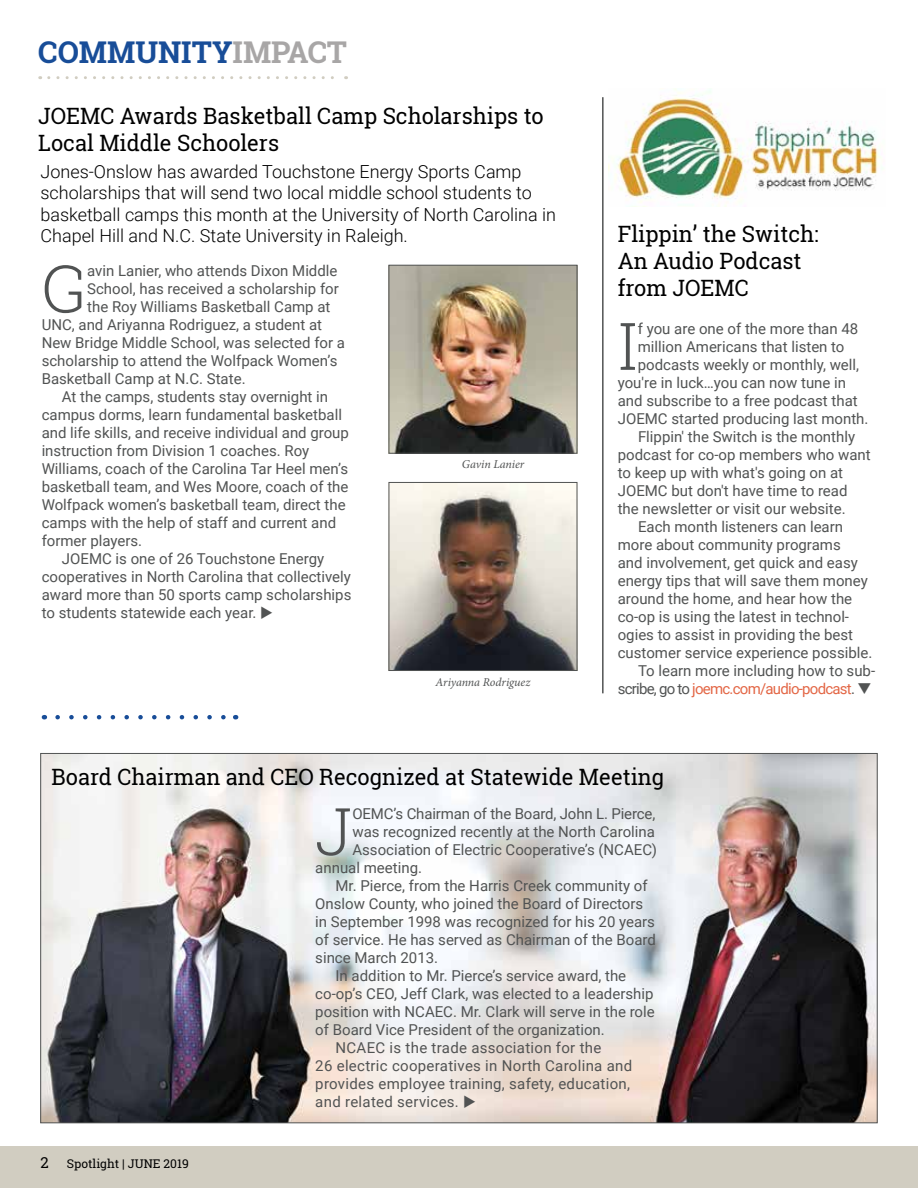
<style>
.page{position:relative;width:918px;height:1188px;background:#fff}
.page>*{position:absolute;margin:0;border:0;box-sizing:border-box;transform-origin:0 0}
.t1{font:300 65.7px "Roboto Slab";color:#515353}
.t2{font:700 30px "Roboto Slab";color:#184d98}
.t3{font:22.5px/27px "Roboto Slab";color:#000}
.t4{font:300 18px/21.6px "Roboto";color:#000}
.t5{font:15px "Roboto";color:#515353}
.t6{font:15px "Roboto";letter-spacing:.02em;color:#515353}
.t7{font:15px "Roboto";letter-spacing:-.05em;color:#e36645}
.t8{font:italic 12px "Minion Pro";letter-spacing:-.005em;color:#515353}
.t9{font:12px "Roboto Slab";color:#000}
.s1{color:#a8a6a6}
.s2{color:#515353}
.s3{font-size:15px}
</style>
<div class="page">
<div style="left:0;top:1147px;width:918px;height:41px;background:#d1cdc1"></div>
<img style="left:608px;top:89px;width:273px;height:118px">
<img style="left:42px;top:755px;width:833px;height:366px">
<svg style="left:49px;top:76px;width:298px;height:3px"></svg>
<svg style="left:58px;top:715px;width:168px;height:4px"></svg>
<hr style="left:602px;top:97px;width:2px;height:596px;background:#515353">
<img style="left:391px;top:267px;width:184px;height:184px">
<div style="left:389px;top:265px;width:188px;height:188px;border:1px solid #515353"></div>
<img style="left:391px;top:484px;width:184px;height:185px">
<div style="left:389px;top:482px;width:188px;height:189px;border:1px solid #515353"></div>
<h2 class="t2" style="left:38px;top:31px;width:310px">COMMUNITY<span class="s1">IMPACT</span></h2>
<h3 class="t3" style="left:38px;top:102px;width:507px">JOEMC Awards Basketball Camp Scholarships to<br>Local Middle Schoolers</h3>
<p class="t4" style="left:40px;top:160px;width:517px">Jones-Onslow has awarded Touchstone Energy Sports Camp scholarships that will send two local middle school students to basketball camps this month at the University of North Carolina in Chapel Hill and N.C. State University in Raleigh.</p>
<h1 class="t1" style="left:42px;top:244px;width:47px">G</h1>
<p class="t5" style="left:87px;top:261px;width:252px">avin Lanier, who attends Dixon Middle</p>
<p class="t5" style="left:87px;top:279px;width:253px">School, has received a scholarship for</p>
<p class="t5" style="left:87px;top:297px;width:245px">the Roy Williams Basketball Camp at</p>
<p class="t5" style="left:42px;top:315px;width:282px">UNC, and Ariyanna Rodriguez, a student at</p>
<p class="t5" style="left:42px;top:333px;width:305px">New Bridge Middle School, was selected for a</p>
<p class="t5" style="left:42px;top:351px;width:297px">scholarship to attend the Wolfpack Women’s</p>
<p class="t5" style="left:42px;top:369px;width:205px">Basketball Camp at N.C. State.</p>
<p class="t5" style="left:62px;top:387px;width:268px">At the camps, students stay overnight in</p>
<p class="t5" style="left:42px;top:405px;width:302px">campus dorms, learn fundamental basketball</p>
<p class="t5" style="left:42px;top:423px;width:309px">and life skills, and receive individual and group</p>
<p class="t5" style="left:42px;top:441px;width:269px">instruction from Division 1 coaches. Roy</p>
<p class="t5" style="left:42px;top:459px;width:308px">Williams, coach of the Carolina Tar Heel men’s</p>
<p class="t5" style="left:42px;top:477px;width:308px">basketball team, and Wes Moore, coach of the</p>
<p class="t5" style="left:42px;top:495px;width:306px">Wolfpack women’s basketball team, direct the</p>
<p class="t5" style="left:42px;top:513px;width:296px">camps with the help of staff and current and</p>
<p class="t5" style="left:42px;top:531px;width:102px">former players.</p>
<p class="t5" style="left:62px;top:549px;width:264px">JOEMC is one of 26 Touchstone Energy</p>
<p class="t5" style="left:42px;top:567px;width:311px">cooperatives in North Carolina that collectively</p>
<p class="t5" style="left:42px;top:585px;width:311px">award more than 50 sports camp scholarships</p>
<p class="t5" style="left:42px;top:603px;width:233px">to students statewide each year. ◆</p>
<p class="t8" style="left:462px;top:456px;width:64px">Gavin Lanier</p>
<p class="t8" style="left:436px;top:674px;width:96px">Ariyanna Rodriguez</p>
<h3 class="t3" style="left:618px;top:220px;width:202px">Flippin’ the Switch:<br>An Audio Podcast from JOEMC</h3>
<h1 class="t1" style="left:618px;top:301px;width:22px">I</h1>
<p class="t5" style="left:638px;top:318px;width:222px">f you are one of the more than 48</p>
<p class="t5" style="left:638px;top:336px;width:208px">million Americans that listen to</p>
<p class="t5" style="left:638px;top:354px;width:223px">podcasts weekly or monthly, well,</p>
<p class="t5" style="left:618px;top:372px;width:230px">you're in luck…you can now tune in</p>
<p class="t5" style="left:618px;top:390px;width:242px">and subscribe to a free podcast that</p>
<p class="t5" style="left:618px;top:408px;width:252px">JOEMC started producing last month.</p>
<p class="t5" style="left:638px;top:426px;width:219px">Flippin' the Switch is the monthly</p>
<p class="t5" style="left:618px;top:444px;width:255px">podcast for co-op members who want</p>
<p class="t5" style="left:618px;top:462px;width:227px">to keep up with what's going on at</p>
<p class="t5" style="left:618px;top:480px;width:231px">JOEMC but don't have time to read</p>
<p class="t5" style="left:618px;top:498px;width:229px">the newsletter or visit our website.</p>
<p class="t5" style="left:638px;top:516px;width:207px">Each month listeners can learn</p>
<p class="t5" style="left:618px;top:534px;width:225px">more about community programs</p>
<p class="t5" style="left:618px;top:552px;width:242px">and involvement, get quick and easy</p>
<p class="t5" style="left:618px;top:570px;width:252px">energy tips that will save them money</p>
<p class="t5" style="left:618px;top:588px;width:236px">around the home, and hear how the</p>
<p class="t5" style="left:618px;top:606px;width:233px">co-op is using the latest in technol-</p>
<p class="t5" style="left:618px;top:624px;width:237px">ogies to assist in providing the best</p>
<p class="t5" style="left:618px;top:642px;width:256px">customer service experience possible.</p>
<p class="t5" style="left:638px;top:660px;width:239px">To learn more including how to sub-</p>
<p class="t7" style="left:618px;top:678px;width:256px"><span class="s2">scribe, go to</span> joemc.com/audio-podcast<span class="s2">.</span> <span class="s2">❑</span></p>
<h3 class="t3" style="left:51px;top:763px;width:614px">Board Chairman and CEO Recognized at Statewide Meeting</h3>
<h1 class="t1" style="left:315px;top:786px;width:39px">J</h1>
<p class="t5" style="left:352px;top:803px;width:304px">OEMC’s Chairman of the Board, John L. Pierce,</p>
<p class="t5" style="left:352px;top:821px;width:304px">was recognized recently at the North Carolina</p>
<p class="t5" style="left:352px;top:839px;width:306px">Association of Electric Cooperative’s (NCAEC)</p>
<p class="t5" style="left:315px;top:857px;width:108px">annual meeting.</p>
<p class="t5" style="left:336px;top:875px;width:314px">Mr. Pierce, from the Harris Creek community of</p>
<p class="t5" style="left:315px;top:893px;width:329px">Onslow County, who joined the Board of Directors</p>
<p class="t5" style="left:315px;top:911px;width:341px">in September 1998 was recognized for his 20 years</p>
<p class="t5" style="left:315px;top:929px;width:342px">of service. He has served as Chairman of the Board</p>
<p class="t5" style="left:315px;top:947px;width:124px">since March 2013.</p>
<p class="t5" style="left:336px;top:965px;width:292px">In addition to Mr. Pierce’s service award, the</p>
<p class="t5" style="left:315px;top:983px;width:340px">co-op’s CEO, Jeff Clark, was elected to a leadership</p>
<p class="t5" style="left:315px;top:1001px;width:341px">position with NCAEC. Mr. Clark will serve in the role</p>
<p class="t5" style="left:315px;top:1019px;width:291px">of Board Vice President of the organization.</p>
<p class="t6" style="left:336px;top:1037px;width:267px">NCAEC is the trade association for the</p>
<p class="t6" style="left:315px;top:1055px;width:318px">26 electric cooperatives in North Carolina and</p>
<p class="t6" style="left:315px;top:1073px;width:316px">provides employee training, safety, education,</p>
<p class="t6" style="left:315px;top:1091px;width:163px">and related services. ◆</p>
<p class="t9" style="left:40px;top:1155px;width:150px"><span class="s3">2</span> Spotlight | JUNE 2019</p>
</div>
